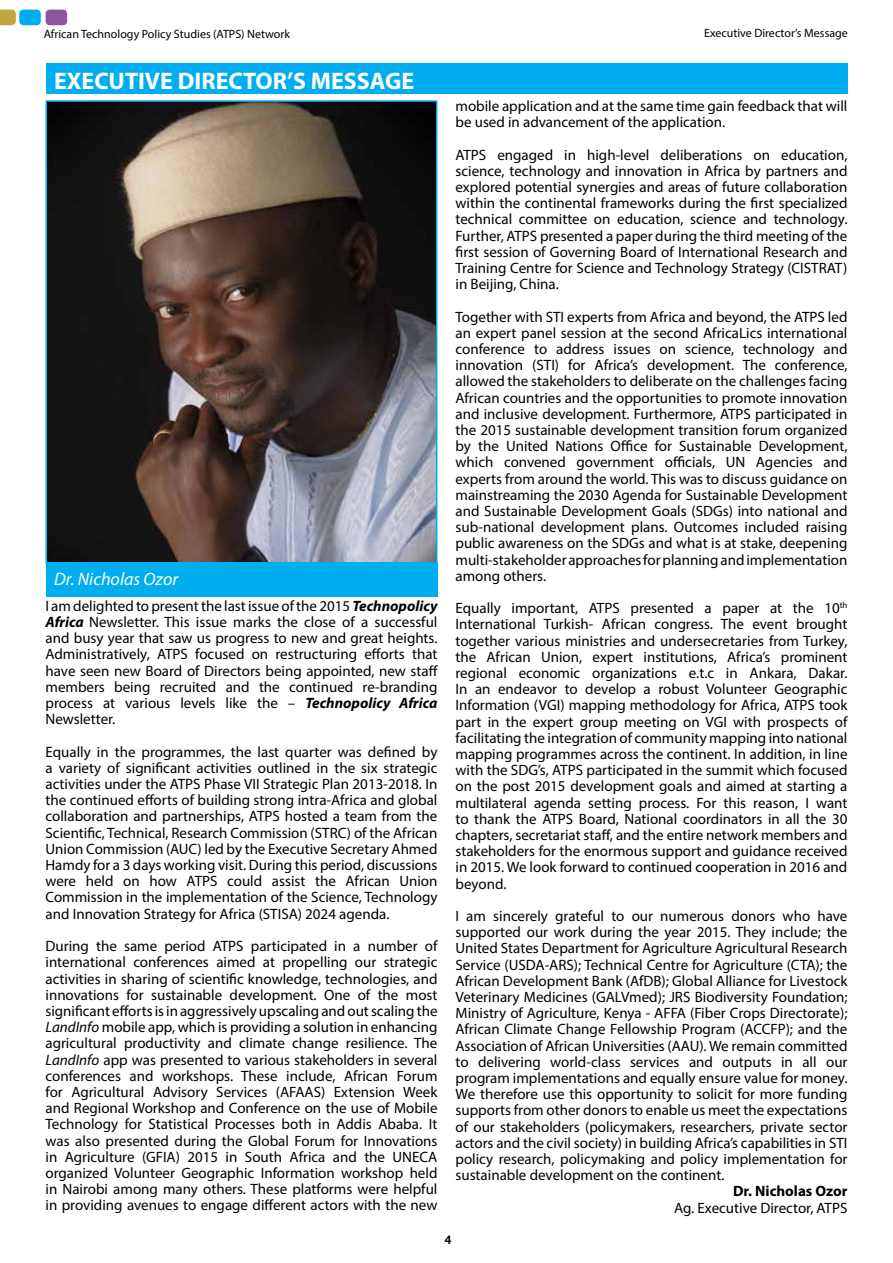
<style>
.page{position:relative;width:893px;height:1263px;background:#fff}
.page>*{position:absolute;margin:0;border:0;box-sizing:border-box;transform-origin:0 0}
.t1{font:700 24px "Myriad Pro";color:#fff}
.t2{font:italic 18px "Myriad Pro";color:#fff}
.t3{font:15px/16.2px "Myriad Pro";color:#000;text-align:justify}
.t4{font:700 15px "Myriad Pro";color:#000}
.t5{font:12px "Myriad Pro";color:#000}
.t6{font:700 12px "Helvetica Neue";color:#000}
.s1{font-weight:700;font-style:italic}
.s2{font-style:italic}
</style>
<div class="page">
<div style="left:46px;top:10px;width:21px;height:15px;background:#8e54a1;border-radius:4px"></div>
<div style="left:19px;top:10px;width:22px;height:15px;background:#00adef;border-radius:4px"></div>
<svg style="left:0;top:10px;width:16px;height:15px"></svg>
<div style="left:46px;top:63px;width:801px;height:31px;background:#00aeef"></div>
<img style="left:48px;top:103px;width:386px;height:459px">
<div style="left:45px;top:100px;width:392px;height:465px;border:2px solid #00adef"></div>
<div style="left:45px;top:563px;width:392px;height:34px;background:#00adef"></div>
<p class="t5" style="left:44px;top:27px;width:248px">African Technology Policy Studies (ATPS) Network</p>
<p class="t5" style="left:704px;top:26px;width:145px">Executive Director’s Message</p>
<h1 class="t1" style="left:54px;top:65px;width:362px">EXECUTIVE DIRECTOR’S MESSAGE</h1>
<p class="t2" style="left:54px;top:567px;width:126px">Dr. Nicholas Ozor</p>
<p class="t3" style="left:45px;top:597px;width:394px">I am delighted to present the last issue of the 2015 <span class="s1">Technopolicy Africa</span> Newsletter. This issue marks the close of a successful and busy year that saw us progress to new and great heights.<br>Administratively, ATPS focused on restructuring efforts that have seen new Board of Directors being appointed, new staff members being recruited and the continued re-branding process at various levels like the – <span class="s1">Technopolicy Africa </span>Newsletter.</p>
<p class="t3" style="left:45px;top:743px;width:393px">Equally in the programmes, the last quarter was defined by a variety of significant activities outlined in the six strategic activities under the ATPS Phase VII Strategic Plan 2013-2018. In the continued efforts of building strong intra-Africa and global collaboration and partnerships, ATPS hosted a team from the Scientific, Technical, Research Commission (STRC) of the African Union Commission (AUC) led by the Executive Secretary Ahmed Hamdy for a 3 days working visit. During this period, discussions were held on how ATPS could assist the African Union Commission in the implementation of the Science, Technology and Innovation Strategy for Africa (STISA) 2024 agenda.</p>
<p class="t3" style="left:45px;top:938px;width:394px">During the same period ATPS participated in a number of international conferences aimed at propelling our strategic activities in sharing of scientific knowledge, technologies, and innovations for sustainable development. One of the most significant efforts is in aggressively upscaling and out scaling the <span class="s2">LandInfo</span> mobile app, which is providing a solution in enhancing agricultural productivity and climate change resilience. The <span class="s2">LandInfo</span> app was presented to various stakeholders in several conferences and workshops. These include, African Forum for Agricultural Advisory Services (AFAAS) Extension Week and Regional Workshop and Conference on the use of Mobile Technology for Statistical Processes both in Addis Ababa. It was also presented during the Global Forum for Innovations in Agriculture (GFIA) 2015 in South Africa and the UNECA organized Volunteer Geographic Information workshop held in Nairobi among many others. These platforms were helpful in providing avenues to engage different actors with the new</p>
<p class="t3" style="left:455px;top:98px;width:393px">mobile application and at the same time gain feedback that will be used in advancement of the application.</p>
<p class="t3" style="left:455px;top:146px;width:393px">ATPS engaged in high-level deliberations on education, science, technology and innovation in Africa by partners and explored potential synergies and areas of future collaboration within the continental frameworks during the first specialized technical committee on education, science and technology.<br>Further, ATPS presented a paper during the third meeting of the first session of Governing Board of International Research and Training Centre for Science and Technology Strategy (CISTRAT) in Beijing, China.</p>
<p class="t3" style="left:455px;top:308px;width:394px">Together with STI experts from Africa and beyond, the ATPS led an expert panel session at the second AfricaLics international conference to address issues on science, technology and innovation (STI) for Africa’s development. The conference, allowed the stakeholders to deliberate on the challenges facing African countries and the opportunities to promote innovation and inclusive development. Furthermore, ATPS participated in the 2015 sustainable development transition forum organized by the United Nations Office for Sustainable Development, which convened government officials, UN Agencies and experts from around the world. This was to discuss guidance on mainstreaming the 2030 Agenda for Sustainable Development and Sustainable Development Goals (SDGs) into national and sub-national development plans. Outcomes included raising public awareness on the SDGs and what is at stake, deepening multi-stakeholder approaches for planning and implementation among others.</p>
<p class="t3" style="left:455px;top:600px;width:394px">Equally important, ATPS presented a paper at the 10<sup>th </sup>International Turkish- African congress. The event brought together various ministries and undersecretaries from Turkey, the African Union, expert institutions, Africa’s prominent regional economic organizations e.t.c in Ankara, Dakar.<br>In an endeavor to develop a robust Volunteer Geographic Information (VGI) mapping methodology for Africa, ATPS took part in the expert group meeting on VGI with prospects of facilitating the integration of community mapping into national mapping programmes across the continent. In addition, in line with the SDG’s, ATPS participated in the summit which focused on the post 2015 development goals and aimed at starting a multilateral agenda setting process. For this reason, I want to thank the ATPS Board, National coordinators in all the 30 chapters, secretariat staff, and the entire network members and stakeholders for the enormous support and guidance received in 2015. We look forward to continued cooperation in 2016 and beyond.</p>
<p class="t3" style="left:455px;top:908px;width:393px">I am sincerely grateful to our numerous donors who have supported our work during the year 2015. They include; the United States Department for Agriculture Agricultural Research Service (USDA-ARS); Technical Centre for Agriculture (CTA); the African Development Bank (AfDB); Global Alliance for Livestock Veterinary Medicines (GALVmed); JRS Biodiversity Foundation; Ministry of Agriculture, Kenya - AFFA (Fiber Crops Directorate); African Climate Change Fellowship Program (ACCFP); and the Association of African Universities (AAU). We remain committed to delivering world-class services and outputs in all our program implementations and equally ensure value for money.<br>We therefore use this opportunity to solicit for more funding supports from other donors to enable us meet the expectations of our stakeholders (policymakers, researchers, private sector actors and the civil society) in building Africa’s capabilities in STI policy research, policymaking and policy implementation for sustainable development on the continent.</p>
<p class="t4" style="left:733px;top:1181px;width:116px">Dr. Nicholas Ozor</p>
<p class="t3" style="left:674px;top:1199px;width:175px">Ag. Executive Director, ATPS</p>
<p class="t6" style="left:445px;top:1229px;width:8px">4</p>
</div>
